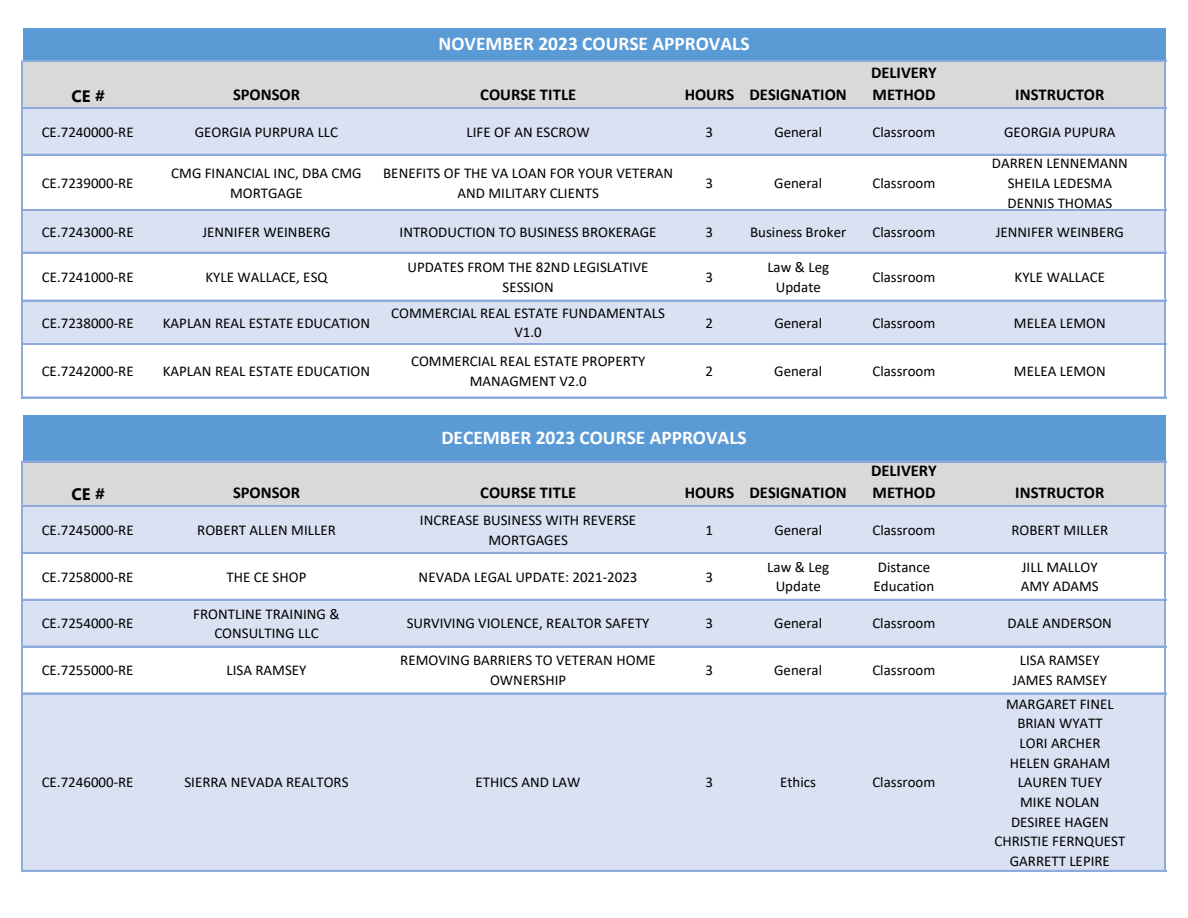
<style>
.page{position:relative;width:1188px;height:918px;background:#fff}
.page>*{position:absolute;margin:0;border:0;box-sizing:border-box;transform-origin:0 0}
.t1{font:700 19.5px "Calibri";color:#fff}
.t2{font:700 16.5px/21.8px "Calibri";color:#000}
.t3{font:700 16.5px "Segoe UI";color:#000}
.t4{font:15px/19.6px "Calibri";color:#000;text-align:center}
</style>
<div class="page">
<div style="left:23px;top:415px;width:1143px;height:47px;background:#5b9bd5"></div>
<div style="left:23px;top:28px;width:1143px;height:34px;background:#5b9bd5"></div>
<div style="left:23px;top:61px;width:1143px;height:47px;background:#d9d9d9"></div>
<div style="left:23px;top:108px;width:1143px;height:47px;background:#d9e1f2"></div>
<div style="left:23px;top:210px;width:1143px;height:43px;background:#d9e1f2"></div>
<div style="left:23px;top:301px;width:1143px;height:44px;background:#d9e1f2"></div>
<hr style="left:21px;top:61px;width:1px;height:337px;background:#8ea9db">
<hr style="left:22px;top:61px;width:1px;height:337px;background:#8ea9db">
<hr style="left:1165px;top:62px;width:1px;height:336px;background:#8ea9db">
<hr style="left:23px;top:60px;width:1143px;height:1px;background:#8ea9db">
<hr style="left:23px;top:61px;width:1143px;height:1px;background:#8ea9db">
<hr style="left:23px;top:107px;width:1143px;height:2px;background:#8ea9db">
<hr style="left:23px;top:154px;width:1143px;height:2px;background:#8ea9db">
<hr style="left:23px;top:209px;width:1143px;height:1px;background:#8ea9db">
<hr style="left:23px;top:210px;width:1143px;height:1px;background:#8ea9db">
<hr style="left:23px;top:252px;width:1143px;height:2px;background:#8ea9db">
<hr style="left:23px;top:300px;width:1143px;height:2px;background:#8ea9db">
<hr style="left:23px;top:343px;width:1143px;height:1px;background:#8ea9db">
<hr style="left:23px;top:344px;width:1143px;height:1px;background:#8ea9db">
<hr style="left:23px;top:397px;width:1143px;height:1px;background:#8ea9db">
<div style="left:23px;top:462px;width:1143px;height:45px;background:#d9d9d9"></div>
<div style="left:23px;top:506px;width:1143px;height:47px;background:#d9e1f2"></div>
<div style="left:23px;top:600px;width:1143px;height:47px;background:#d9e1f2"></div>
<div style="left:23px;top:694px;width:1143px;height:177px;background:#d9e1f2"></div>
<hr style="left:21px;top:461px;width:1px;height:411px;background:#8ea9db">
<hr style="left:22px;top:461px;width:1px;height:411px;background:#8ea9db">
<hr style="left:1165px;top:462px;width:1px;height:410px;background:#8ea9db">
<hr style="left:23px;top:461px;width:1143px;height:1px;background:#8ea9db">
<hr style="left:23px;top:505px;width:1143px;height:1px;background:#8ea9db">
<hr style="left:23px;top:506px;width:1143px;height:1px;background:#8ea9db">
<hr style="left:23px;top:552px;width:1143px;height:2px;background:#8ea9db">
<hr style="left:23px;top:599px;width:1143px;height:2px;background:#8ea9db">
<hr style="left:23px;top:646px;width:1143px;height:1px;background:#8ea9db">
<hr style="left:23px;top:693px;width:1143px;height:1px;background:#8ea9db">
<hr style="left:23px;top:870px;width:1143px;height:2px;background:#8ea9db">
<p class="t1" style="left:439px;top:30px;width:312px">NOVEMBER 2023 COURSE APPROVALS</p>
<p class="t3" style="left:72px;top:80px;width:35px">CE #</p>
<p class="t2" style="left:233px;top:84px;width:68px">SPONSOR</p>
<p class="t2" style="left:480px;top:84px;width:97px">COURSE TITLE</p>
<p class="t2" style="left:685px;top:84px;width:164px">HOURS DESIGNATION</p>
<p class="t2" style="left:871px;top:62px;width:67px">DELIVERY<br>METHOD</p>
<p class="t2" style="left:1015px;top:84px;width:91px">INSTRUCTOR</p>
<p class="t4" style="left:42px;top:121px;width:93px">CE.7240000-RE</p>
<p class="t4" style="left:195px;top:121px;width:145px">GEORGIA PURPURA LLC</p>
<p class="t4" style="left:467px;top:121px;width:125px">LIFE OF AN ESCROW</p>
<p class="t4" style="left:706px;top:121px;width:9px">3</p>
<p class="t4" style="left:774px;top:121px;width:49px">General</p>
<p class="t4" style="left:872px;top:121px;width:65px">Classroom</p>
<p class="t4" style="left:1004px;top:121px;width:113px">GEORGIA PUPURA</p>
<p class="t4" style="left:42px;top:173px;width:93px">CE.7239000-RE</p>
<p class="t4" style="left:171px;top:163px;width:192px">CMG FINANCIAL INC, DBA CMG<br>MORTGAGE</p>
<p class="t4" style="left:383px;top:163px;width:291px">BENEFITS OF THE VA LOAN FOR YOUR VETERAN<br>AND MILITARY CLIENTS</p>
<p class="t4" style="left:706px;top:173px;width:9px">3</p>
<p class="t4" style="left:774px;top:173px;width:49px">General</p>
<p class="t4" style="left:872px;top:173px;width:65px">Classroom</p>
<p class="t4" style="left:992px;top:153px;width:137px">DARREN LENNEMANN<br>SHEILA LEDESMA<br>DENNIS THOMAS</p>
<p class="t4" style="left:42px;top:222px;width:93px">CE.7243000-RE</p>
<p class="t4" style="left:202px;top:222px;width:130px">JENNIFER WEINBERG</p>
<p class="t4" style="left:400px;top:222px;width:258px">INTRODUCTION TO BUSINESS BROKERAGE</p>
<p class="t4" style="left:706px;top:222px;width:9px">3</p>
<p class="t4" style="left:750px;top:222px;width:98px">Business Broker</p>
<p class="t4" style="left:872px;top:222px;width:65px">Classroom</p>
<p class="t4" style="left:996px;top:222px;width:130px">JENNIFER WEINBERG</p>
<p class="t4" style="left:42px;top:267px;width:93px">CE.7241000-RE</p>
<p class="t4" style="left:206px;top:267px;width:124px">KYLE WALLACE, ESQ</p>
<p class="t4" style="left:408px;top:257px;width:243px">UPDATES FROM THE 82ND LEGISLATIVE<br>SESSION</p>
<p class="t4" style="left:706px;top:267px;width:9px">3</p>
<p class="t4" style="left:767px;top:257px;width:63px">Law &amp; Leg<br>Update</p>
<p class="t4" style="left:872px;top:267px;width:65px">Classroom</p>
<p class="t4" style="left:1015px;top:267px;width:92px">KYLE WALLACE</p>
<p class="t4" style="left:42px;top:312px;width:93px">CE.7238000-RE</p>
<p class="t4" style="left:163px;top:312px;width:209px">KAPLAN REAL ESTATE EDUCATION</p>
<p class="t4" style="left:391px;top:303px;width:275px">COMMERCIAL REAL ESTATE FUNDAMENTALS<br>V1.0</p>
<p class="t4" style="left:706px;top:312px;width:9px">2</p>
<p class="t4" style="left:774px;top:312px;width:49px">General</p>
<p class="t4" style="left:872px;top:312px;width:65px">Classroom</p>
<p class="t4" style="left:1014px;top:312px;width:93px">MELEA LEMON</p>
<p class="t4" style="left:42px;top:361px;width:93px">CE.7242000-RE</p>
<p class="t4" style="left:163px;top:361px;width:209px">KAPLAN REAL ESTATE EDUCATION</p>
<p class="t4" style="left:411px;top:351px;width:236px">COMMERCIAL REAL ESTATE PROPERTY<br>MANAGMENT V2.0</p>
<p class="t4" style="left:706px;top:361px;width:9px">2</p>
<p class="t4" style="left:774px;top:361px;width:49px">General</p>
<p class="t4" style="left:872px;top:361px;width:65px">Classroom</p>
<p class="t4" style="left:1014px;top:361px;width:93px">MELEA LEMON</p>
<p class="t1" style="left:441px;top:424px;width:307px">DECEMBER 2023 COURSE APPROVALS</p>
<p class="t3" style="left:72px;top:478px;width:35px">CE #</p>
<p class="t2" style="left:233px;top:482px;width:68px">SPONSOR</p>
<p class="t2" style="left:480px;top:482px;width:97px">COURSE TITLE</p>
<p class="t2" style="left:685px;top:482px;width:164px">HOURS DESIGNATION</p>
<p class="t2" style="left:871px;top:460px;width:67px">DELIVERY<br>METHOD</p>
<p class="t2" style="left:1015px;top:482px;width:91px">INSTRUCTOR</p>
<p class="t4" style="left:42px;top:520px;width:93px">CE.7245000-RE</p>
<p class="t4" style="left:197px;top:520px;width:140px">ROBERT ALLEN MILLER</p>
<p class="t4" style="left:420px;top:510px;width:218px">INCREASE BUSINESS WITH REVERSE<br>MORTGAGES</p>
<p class="t4" style="left:706px;top:520px;width:9px">1</p>
<p class="t4" style="left:774px;top:520px;width:49px">General</p>
<p class="t4" style="left:872px;top:520px;width:65px">Classroom</p>
<p class="t4" style="left:1011px;top:520px;width:98px">ROBERT MILLER</p>
<p class="t4" style="left:42px;top:566px;width:93px">CE.7258000-RE</p>
<p class="t4" style="left:227px;top:566px;width:81px">THE CE SHOP</p>
<p class="t4" style="left:419px;top:566px;width:220px">NEVADA LEGAL UPDATE: 2021-2023</p>
<p class="t4" style="left:706px;top:566px;width:9px">3</p>
<p class="t4" style="left:767px;top:557px;width:63px">Law &amp; Leg<br>Update</p>
<p class="t4" style="left:873px;top:557px;width:62px">Distance<br>Education</p>
<p class="t4" style="left:1021px;top:557px;width:80px;text-align:left">JILL MALLOY<br>AMY ADAMS</p>
<p class="t4" style="left:42px;top:613px;width:93px">CE.7254000-RE</p>
<p class="t4" style="left:193px;top:603px;width:148px">FRONTLINE TRAINING &amp;<br>CONSULTING LLC</p>
<p class="t4" style="left:407px;top:613px;width:244px">SURVIVING VIOLENCE, REALTOR SAFETY</p>
<p class="t4" style="left:706px;top:613px;width:9px">3</p>
<p class="t4" style="left:774px;top:613px;width:49px">General</p>
<p class="t4" style="left:872px;top:613px;width:65px">Classroom</p>
<p class="t4" style="left:1008px;top:613px;width:106px">DALE ANDERSON</p>
<p class="t4" style="left:42px;top:660px;width:93px">CE.7255000-RE</p>
<p class="t4" style="left:227px;top:660px;width:81px">LISA RAMSEY</p>
<p class="t4" style="left:400px;top:650px;width:257px">REMOVING BARRIERS TO VETERAN HOME<br>OWNERSHIP</p>
<p class="t4" style="left:706px;top:660px;width:9px">3</p>
<p class="t4" style="left:774px;top:660px;width:49px">General</p>
<p class="t4" style="left:872px;top:660px;width:65px">Classroom</p>
<p class="t4" style="left:1012px;top:650px;width:96px">LISA RAMSEY<br>JAMES RAMSEY</p>
<p class="t4" style="left:42px;top:772px;width:93px">CE.7246000-RE</p>
<p class="t4" style="left:184px;top:772px;width:166px">SIERRA NEVADA REALTORS</p>
<p class="t4" style="left:475px;top:772px;width:107px">ETHICS AND LAW</p>
<p class="t4" style="left:706px;top:772px;width:9px">3</p>
<p class="t4" style="left:780px;top:772px;width:37px">Ethics</p>
<p class="t4" style="left:872px;top:772px;width:65px">Classroom</p>
<p class="t4" style="left:994px;top:694px;width:132px">MARGARET FINEL<br>BRIAN WYATT<br>LORI ARCHER<br>HELEN GRAHAM<br>LAUREN TUEY<br>MIKE NOLAN<br>DESIREE HAGEN<br>CHRISTIE FERNQUEST<br>GARRETT LEPIRE</p>
</div>
